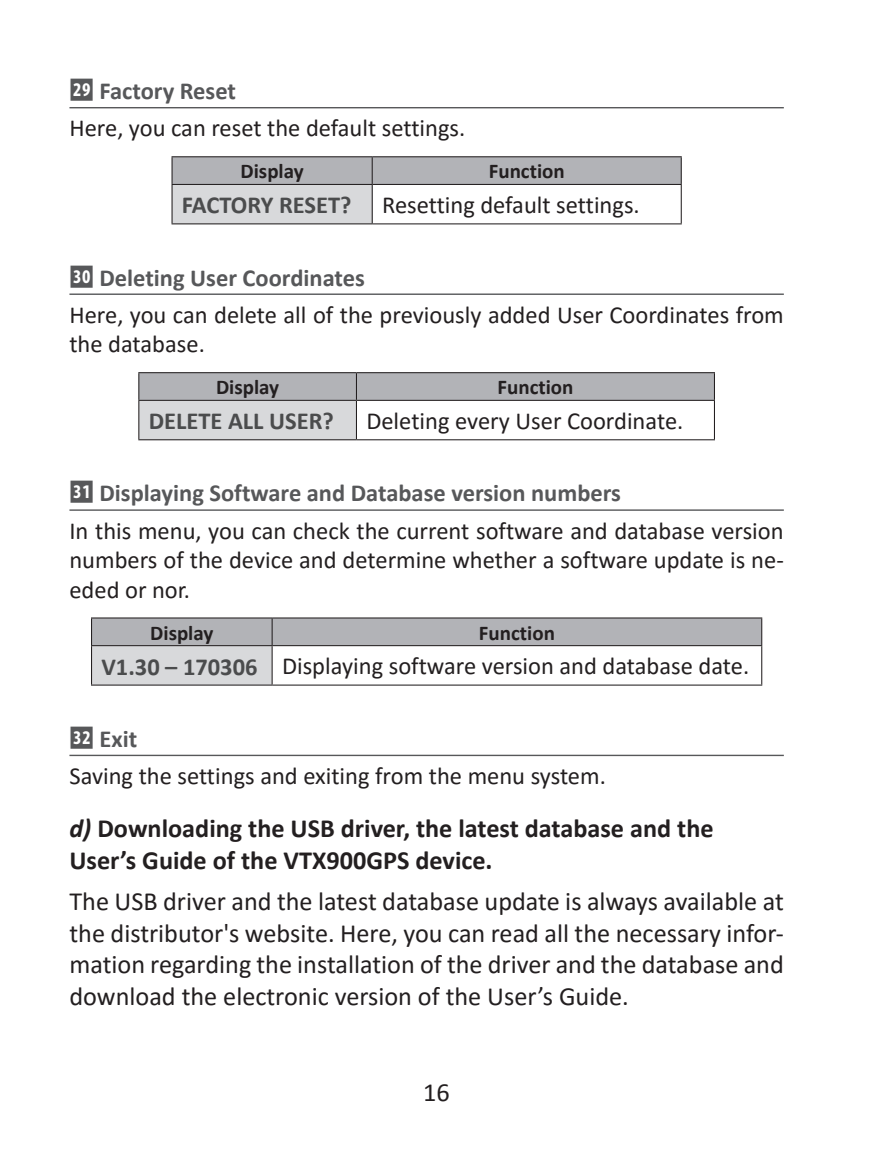
<style>
.page{position:relative;width:893px;height:1151px;background:#fff}
.page>*{position:absolute;margin:0;border:0;box-sizing:border-box;transform-origin:0 0}
.alap{font:26.25px/31.5px "Calibri";color:#231f20;text-align:justify}
.alcím1{font:700 26.25px/31.5px "Calibri";color:#231f20}
.detektor_funkicó_ism{font:24.5px/29.4px "Calibri";color:#231f20}
.táblázat_alap{font:24.5px "Calibri";color:#231f20}
.detektor_funkció_cím{font:700 24.5px "Calibri";color:#57585a}
.táblázat_jobb_oszlop{font:700 24.5px "Calibri";color:#4b4c4d}
.kijelző_funkció_feli{font:700 21px "Calibri";color:#231f20}
.s1{font-family:"Koz Go Pr 6 N"}
.s2{font-style:italic}
</style>
<div class="page">
<hr style="left:69px;top:107px;width:715px;height:1px;background:#57585a">
<hr style="left:69px;top:293px;width:715px;height:2px;background:#57585a">
<hr style="left:69px;top:509px;width:715px;height:2px;background:#57585a">
<hr style="left:69px;top:755px;width:715px;height:1px;background:#57585a">
<div style="left:172px;top:184px;width:200px;height:40px;background:#d8d9db"></div>
<hr style="left:681px;top:185px;width:1px;height:38px;background:#231f20">
<hr style="left:372px;top:223px;width:310px;height:1px;background:#231f20">
<hr style="left:172px;top:156px;width:200px;height:1px;background:#231f20">
<hr style="left:171px;top:157px;width:2px;height:27px;background:#231f20">
<hr style="left:372px;top:156px;width:310px;height:1px;background:#231f20">
<svg style="left:172px;top:157px;width:510px;height:27px;background:#afb0b4"></svg>
<hr style="left:372px;top:184px;width:310px;height:1px;background:#231f20">
<hr style="left:172px;top:184px;width:200px;height:1px;background:#231f20">
<hr style="left:171px;top:185px;width:2px;height:38px;background:#231f20">
<hr style="left:372px;top:185px;width:1px;height:38px;background:#231f20">
<hr style="left:172px;top:223px;width:200px;height:1px;background:#231f20">
<div style="left:139px;top:400px;width:217px;height:40px;background:#d8d9db"></div>
<hr style="left:714px;top:401px;width:1px;height:38px;background:#231f20">
<hr style="left:356px;top:439px;width:359px;height:1px;background:#231f20">
<hr style="left:138px;top:372px;width:218px;height:1px;background:#231f20">
<hr style="left:356px;top:372px;width:359px;height:1px;background:#231f20">
<svg style="left:138px;top:373px;width:577px;height:27px;background:#afb0b4"></svg>
<hr style="left:356px;top:400px;width:359px;height:1px;background:#231f20">
<hr style="left:138px;top:400px;width:218px;height:1px;background:#231f20">
<hr style="left:138px;top:401px;width:1px;height:38px;background:#231f20">
<hr style="left:356px;top:401px;width:1px;height:38px;background:#231f20">
<hr style="left:138px;top:439px;width:218px;height:1px;background:#231f20">
<div style="left:92px;top:646px;width:180px;height:39px;background:#d8d9db"></div>
<hr style="left:761px;top:646px;width:1px;height:38px;background:#231f20">
<hr style="left:272px;top:684px;width:490px;height:2px;background:#231f20">
<hr style="left:91px;top:617px;width:181px;height:2px;background:#231f20">
<hr style="left:272px;top:617px;width:490px;height:2px;background:#231f20">
<div style="left:91px;top:618px;width:671px;height:27px;background:#b2b3b7"></div>
<hr style="left:272px;top:645px;width:490px;height:1px;background:#231f20">
<hr style="left:91px;top:645px;width:181px;height:1px;background:#231f20">
<hr style="left:91px;top:646px;width:1px;height:38px;background:#231f20">
<hr style="left:272px;top:646px;width:1px;height:38px;background:#231f20">
<hr style="left:91px;top:684px;width:181px;height:2px;background:#231f20">
<p class="detektor_funkció_cím" style="left:69px;top:74px;width:168px"><span class="s1">㉙</span> Factory Reset</p>
<p class="detektor_funkicó_ism" style="left:69px;top:113px;width:397px">Here, you can reset the default settings.</p>
<p class="kijelző_funkció_feli" style="left:241px;top:157px;width:65px">Display</p>
<p class="kijelző_funkció_feli" style="left:489px;top:157px;width:77px">Function</p>
<p class="táblázat_jobb_oszlop" style="left:182px;top:188px;width:171px">FACTORY RESET?</p>
<p class="táblázat_alap" style="left:382px;top:188px;width:259px">Resetting default settings.</p>
<p class="detektor_funkció_cím" style="left:69px;top:260px;width:297px"><span class="s1">㉚</span> Deleting User Coordinates</p>
<p class="detektor_funkicó_ism" style="left:69px;top:299px;width:716px">Here, you can delete all of the previously added User Coordinates from the database.</p>
<p class="kijelző_funkció_feli" style="left:216px;top:373px;width:65px">Display</p>
<p class="kijelző_funkció_feli" style="left:497px;top:373px;width:77px">Function</p>
<p class="táblázat_jobb_oszlop" style="left:149px;top:404px;width:187px">DELETE ALL USER?</p>
<p class="táblázat_alap" style="left:366px;top:403px;width:318px">Deleting every User Coordinate.</p>
<p class="detektor_funkció_cím" style="left:69px;top:476px;width:553px"><span class="s1">㉛</span> Displaying Software and Database version numbers</p>
<p class="detektor_funkicó_ism" style="left:69px;top:515px;width:716px;text-align:justify">In this menu, you can check the current software and database version numbers of the device and determine whether a software update is ne&shy;eded or nor.</p>
<p class="kijelző_funkció_feli" style="left:150px;top:618px;width:65px">Display</p>
<p class="kijelző_funkció_feli" style="left:479px;top:618px;width:77px">Function</p>
<p class="táblázat_jobb_oszlop" style="left:101px;top:649px;width:158px">V1.30 – 170306</p>
<p class="táblázat_alap" style="left:282px;top:649px;width:469px">Displaying software version and database date.</p>
<p class="detektor_funkció_cím" style="left:69px;top:721px;width:69px"><span class="s1">㉜</span> Exit</p>
<p class="detektor_funkicó_ism" style="left:69px;top:761px;width:538px">Saving the settings and exiting from the menu system.</p>
<p class="alcím1" style="left:69px;top:812px;width:646px"><span class="s2">d)</span> Downloading the USB driver, the latest database and the<br>User’s Guide of the VTX900GPS device.</p>
<p class="alap" style="left:69px;top:885px;width:716px">The USB driver and the latest database update is always available at the distributor's website. Here, you can read all the necessary infor&shy;mation regarding the installation of the driver and the database and download the electronic version of the User’s Guide.</p>
<p class="alap" style="left:423px;top:1076px;width:28px">16</p>
</div>
